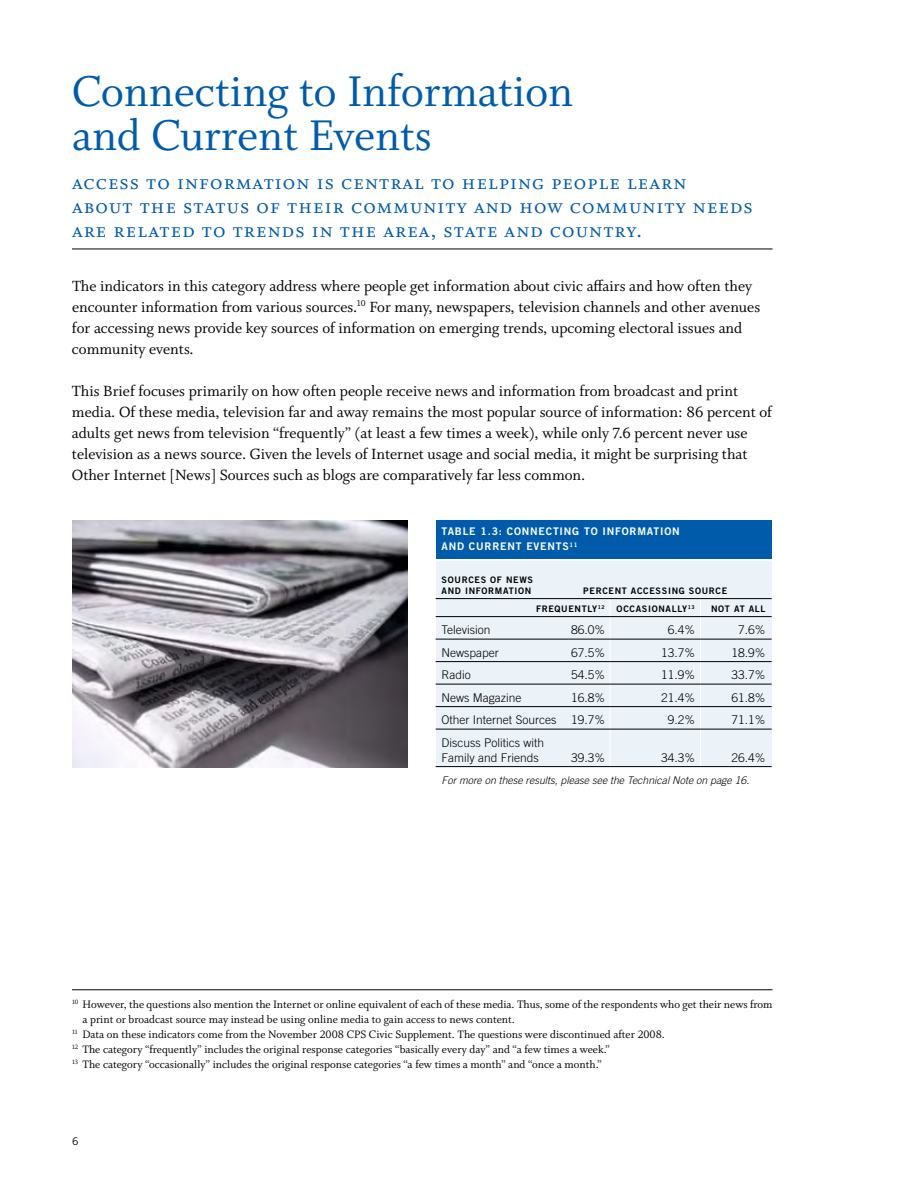
<style>
.page{position:relative;width:918px;height:1188px;background:#fff}
.page>*{position:absolute;margin:0;border:0;box-sizing:border-box;transform-origin:0 0}
.t1{font:48px/44.1px "Whitman Roman LF";color:#005cab}
.t2{font:22.5px/24px "Whitman Small Caps LF";letter-spacing:.05em;color:#005cab}
.t3{font:16.5px/21px "Whitman Roman LF";color:#000}
.t4{font:12px "Whitman Roman LF";color:#000}
.t5{font:300 12px/15px "Trade Gothic";color:#000}
.t6{font:italic 300 10.5px "Trade Gothic";color:#000}
.t7{font:10.5px/15px "Trade Gothic Bold Two";letter-spacing:.075em;color:#fff}
.t8{font:10.5px "Trade Gothic";color:#000}
.t9{font:9px/10.5px "Trade Gothic Bold Two";letter-spacing:.075em;color:#000}
</style>
<div class="page">
<hr style="left:72px;top:990px;width:700px;height:1px;background:#000">
<hr style="left:72px;top:249px;width:700px;height:1px;background:#000">
<img style="left:72px;top:520px;width:336px;height:248px">
<div style="left:436px;top:523px;width:336px;height:243px;background:#ebf2f8"></div>
<hr style="left:430px;top:558px;width:348px;height:3px;background:#fff">
<hr style="left:610px;top:599px;width:1px;height:175px;background:#fff">
<hr style="left:700px;top:599px;width:1px;height:175px;background:#fff">
<div style="left:436px;top:520px;width:336px;height:39px;background:#005cab"></div>
<hr style="left:436px;top:598px;width:336px;height:1px;background:#000">
<hr style="left:436px;top:616px;width:336px;height:1px;background:#000">
<hr style="left:436px;top:639px;width:336px;height:1px;background:#000">
<hr style="left:436px;top:661px;width:336px;height:1px;background:#000">
<hr style="left:436px;top:684px;width:336px;height:1px;background:#000">
<hr style="left:436px;top:706px;width:336px;height:1px;background:#000">
<hr style="left:436px;top:729px;width:336px;height:1px;background:#000">
<hr style="left:436px;top:766px;width:336px;height:1px;background:#000">
<h1 class="t1" style="left:72px;top:70px;width:503px">Connecting to Information and Current Events</h1>
<h2 class="t2" style="left:72px;top:170px;width:682px">access to information is central to helping people learn<br>about the status of their community and how community needs are related to trends in the area, state and country.</h2>
<p class="t3" style="left:72px;top:276px;width:690px">The indicators in this category address where people get information about civic affairs and how often they encounter information from various sources.<sup>10</sup> For many, newspapers, television channels and other avenues for accessing news provide key sources of information on emerging trends, upcoming electoral issues and community events.</p>
<p class="t3" style="left:72px;top:381px;width:702px">This Brief focuses primarily on how often people receive news and information from broadcast and print media. Of these media, television far and away remains the most popular source of information: 86 percent of adults get news from television “frequently” (at least a few times a week), while only 7.6 percent never use television as a news source. Given the levels of Internet usage and social media, it might be surprising that Other Internet [News] Sources such as blogs are comparatively far less common.</p>
<p class="t7" style="left:442px;top:524px;width:240px">TABLE 1.3: CONNECTI NG TO INFORMATION<br>AND CURRE</p>
<p class="t7" style="left:507px;top:539px;width:72px">NT EVENTS <sup>11</sup></p>
<p class="t9" style="left:442px;top:575px;width:91px">SOURCES OF NEWS<br>AND INFORMATION</p>
<p class="t9" style="left:583px;top:585px;width:7px">PER</p>
<p class="t9" style="left:602px;top:585px;width:54px">CENT ACCESSI</p>
<p class="t9" style="left:536px;top:582px;width:192px;line-height:18px;text-indent:136px">NG SOURCE<br>FREQUENTLY<sup>12</sup> OCCASI ONALLY<sup>13</sup> N</p>
<p class="t9" style="left:718px;top:603px;width:49px">OT AT ALL</p>
<p class="t5" style="left:442px;top:622px;width:50px">Television</p>
<p class="t5" style="left:571px;top:622px;width:36px">86.0%</p>
<p class="t5" style="left:668px;top:622px;width:29px">6.4%</p>
<p class="t5" style="left:738px;top:622px;width:29px">7.6%</p>
<p class="t5" style="left:442px;top:645px;width:59px">Newspaper</p>
<p class="t5" style="left:571px;top:645px;width:36px">67.5%</p>
<p class="t5" style="left:661px;top:645px;width:36px">13.7%</p>
<p class="t5" style="left:732px;top:645px;width:36px">18.9%</p>
<p class="t5" style="left:442px;top:667px;width:31px">Radio</p>
<p class="t5" style="left:571px;top:667px;width:36px">54.5%</p>
<p class="t5" style="left:661px;top:667px;width:36px">11.9%</p>
<p class="t5" style="left:732px;top:667px;width:36px">33.7%</p>
<p class="t5" style="left:442px;top:690px;width:81px">News Magazine</p>
<p class="t5" style="left:571px;top:690px;width:36px">16.8%</p>
<p class="t5" style="left:661px;top:690px;width:36px">21.4%</p>
<p class="t5" style="left:732px;top:690px;width:36px">61.8%</p>
<p class="t5" style="left:442px;top:712px;width:165px">Other Internet Sources 19.7%</p>
<p class="t5" style="left:668px;top:712px;width:29px">9.2%</p>
<p class="t5" style="left:732px;top:712px;width:36px">71.1%</p>
<p class="t5" style="left:442px;top:735px;width:104px">Discuss Politics with<br>Family and Friends</p>
<p class="t5" style="left:571px;top:750px;width:36px">39.3%</p>
<p class="t5" style="left:661px;top:750px;width:36px">34.3%</p>
<p class="t5" style="left:732px;top:750px;width:36px">26.4%</p>
<p class="t6" style="left:442px;top:774px;width:309px">For more on these results, please see the Technical Note on page 16.</p>
<p class="t4" style="left:72px;top:998px;width:702px"><sup>10</sup> However, the questions also mention the Internet or online equivalent of each of these media. Thus, some of the respondents who get their news from</p>
<p class="t4" style="left:83px;top:1013px;width:434px">a print or broadcast source may instead be using online media to gain access to news content.</p>
<p class="t4" style="left:72px;top:1028px;width:594px"><sup>11</sup> Data on these indicators come from the November 2008 CPS Civic Supplement. The questions were discontinued after 2008.</p>
<p class="t4" style="left:72px;top:1043px;width:539px"><sup>12</sup> The category “frequently” includes the original response categories “basically every day” and “a few times a week.”</p>
<p class="t4" style="left:72px;top:1058px;width:531px"><sup>13</sup> The category “occasionally” includes the original response categories “a few times a month” and “once a month.”</p>
<p class="t8" style="left:72px;top:1135px;width:8px">6</p>
</div>
